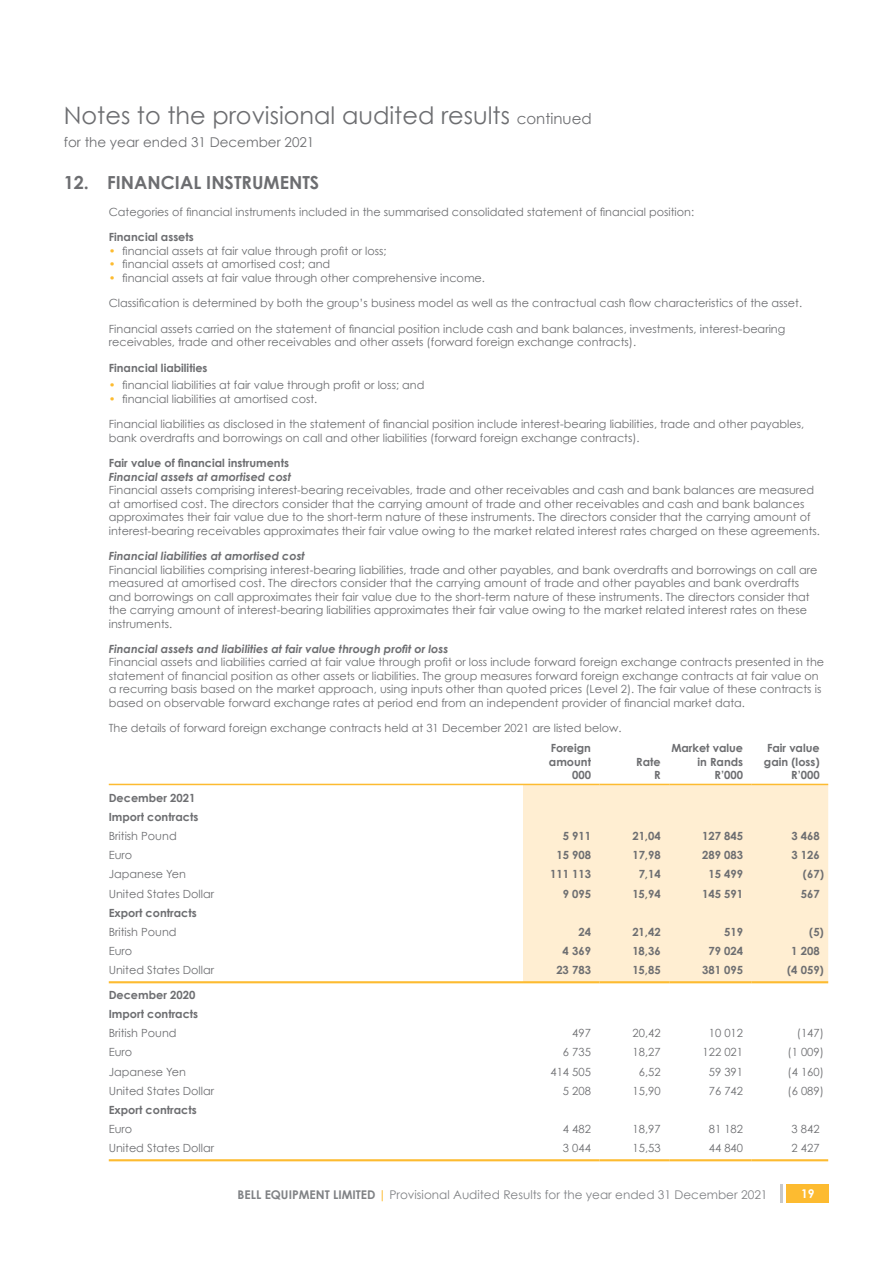
<style>
.page{position:relative;width:893px;height:1263px;background:#fff}
.page>*{position:absolute;margin:0;border:0;box-sizing:border-box;transform-origin:0 0}
.t1{font:24px "Century Gothic";color:#6d6e71}
.t2{font:700 18px "Century Gothic";color:#6d6e71}
.t3{font:13.5px "Century Gothic";color:#6d6e71}
.t4{font:12px "Century Gothic";color:#808285}
.t5{font:700 12px "Century Gothic";color:#fff}
.t6{font:11.25px/13.5px "Century Gothic";color:#6d6e71}
.t7{font:700 11.25px/13.5px "Century Gothic";color:#6d6e71;text-align:right}
.t8{font:italic 700 11.25px "Century Gothic";color:#6d6e71}
.s1{font-size:15px}
.s2{color:#fdbb30}
.s3{font-weight:700}
.s4{font-weight:700;color:#fdbb30}
</style>
<div class="page">
<svg style="left:780px;top:1184px;width:2px;height:19px"></svg>
<div style="left:787px;top:1184px;width:42px;height:19px;background:#fdbb30"></div>
<div style="left:523px;top:785px;width:305px;height:196px;background:#ffeed2"></div>
<svg style="left:523px;top:983px;width:305px;height:1px"></svg>
<hr style="left:109px;top:784px;width:414px;height:1px;background:#fdbb30">
<hr style="left:523px;top:784px;width:77px;height:1px;background:#fdbb30">
<hr style="left:600px;top:784px;width:69px;height:1px;background:#fdbb30">
<hr style="left:669px;top:784px;width:83px;height:1px;background:#fdbb30">
<hr style="left:752px;top:784px;width:76px;height:1px;background:#fdbb30">
<hr style="left:109px;top:981px;width:414px;height:2px;background:#fdbb30">
<hr style="left:523px;top:981px;width:77px;height:2px;background:#fdbb30">
<hr style="left:600px;top:981px;width:69px;height:2px;background:#fdbb30">
<hr style="left:669px;top:981px;width:83px;height:2px;background:#fdbb30">
<hr style="left:752px;top:981px;width:76px;height:2px;background:#fdbb30">
<hr style="left:109px;top:1159px;width:414px;height:2px;background:#fdbb30">
<hr style="left:523px;top:1159px;width:77px;height:2px;background:#fdbb30">
<hr style="left:600px;top:1159px;width:69px;height:2px;background:#fdbb30">
<hr style="left:669px;top:1159px;width:83px;height:2px;background:#fdbb30">
<hr style="left:752px;top:1159px;width:76px;height:2px;background:#fdbb30">
<h1 class="t1" style="left:64px;top:101px;width:529px">Notes to the provisional audited results <span class="s1">continued</span></h1>
<p class="t3" style="left:64px;top:134px;width:252px">for the year ended 31 December 2021</p>
<h2 class="t2" style="left:64px;top:171px;width:257px">12. FINANCIAL INSTRUMENTS</h2>
<p class="t6" style="left:109px;top:205px;width:587px">Categories of financial instruments included in the summarised consolidated statement of financial position:</p>
<p class="t7" style="left:109px;top:230px;width:87px">Financial assets</p>
<p class="t6" style="left:109px;top:244px;width:279px"><span class="s2">•</span> financial assets at fair value through profit or loss;</p>
<p class="t6" style="left:109px;top:257px;width:223px"><span class="s2">•</span> financial assets at amortised cost; and</p>
<p class="t6" style="left:109px;top:271px;width:378px"><span class="s2">•</span> financial assets at fair value through other comprehensive income.</p>
<p class="t6" style="left:109px;top:296px;width:695px">Classification is determined by both the group’s business model as well as the contractual cash flow characteristics of the asset.</p>
<p class="t6" style="left:109px;top:322px;width:678px">Financial assets carried on the statement of financial position include cash and bank balances, investments, interest-bearing receivables, trade and other receivables and other assets (forward foreign exchange contracts).</p>
<p class="t7" style="left:109px;top:360px;width:100px">Financial liabilities</p>
<p class="t6" style="left:109px;top:378px;width:317px"><span class="s2">•</span> financial liabilities at fair value through profit or loss; and</p>
<p class="t6" style="left:109px;top:392px;width:210px"><span class="s2">•</span> financial liabilities at amortised cost.</p>
<p class="t6" style="left:109px;top:417px;width:697px">Financial liabilities as disclosed in the statement of financial position include interest-bearing liabilities, trade and other payables, bank overdrafts and borrowings on call and other liabilities (forward foreign exchange contracts).</p>
<p class="t7" style="left:109px;top:456px;width:182px">Fair value of financial instruments</p>
<p class="t8" style="left:109px;top:469px;width:184px">Financial assets at amortised cost</p>
<p class="t6" style="left:109px;top:483px;width:713px">Financial assets comprising interest-bearing receivables, trade and other receivables and cash and bank balances are measured at amortised cost. The directors consider that the carrying amount of trade and other receivables and cash and bank balances approximates their fair value due to the short-term nature of these instruments. The directors consider that the carrying amount of interest-bearing receivables approximates their fair value owing to the market related interest rates charged on these agreements.</p>
<p class="t8" style="left:109px;top:549px;width:198px">Financial liabilities at amortised cost</p>
<p class="t6" style="left:109px;top:562px;width:710px">Financial liabilities comprising interest-bearing liabilities, trade and other payables, and bank overdrafts and borrowings on call are measured at amortised cost. The directors consider that the carrying amount of trade and other payables and bank overdrafts and borrowings on call approximates their fair value due to the short-term nature of these instruments. The directors consider that the carrying amount of interest-bearing liabilities approximates their fair value owing to the market related interest rates on these instruments.</p>
<p class="t8" style="left:109px;top:642px;width:341px">Financial assets and liabilities at fair value through profit or loss</p>
<p class="t6" style="left:109px;top:655px;width:717px">Financial assets and liabilities carried at fair value through profit or loss include forward foreign exchange contracts presented in the statement of financial position as other assets or liabilities. The group measures forward foreign exchange contracts at fair value on a recurring basis based on the market approach, using inputs other than quoted prices (Level 2). The fair value of these contracts is based on observable forward exchange rates at period end from an independent provider of financial market data.</p>
<p class="t6" style="left:109px;top:721px;width:514px">The details of forward foreign exchange contracts held at 31 December 2021 are listed below.</p>
<p class="t7" style="left:549px;top:741px;width:44px">Foreign amount<br>000</p>
<p class="t7" style="left:671px;top:741px;width:73px">Market value in Rands<br>R’000</p>
<p class="t7" style="left:764px;top:741px;width:57px">Fair value gain (loss)<br>R’000</p>
<p class="t7" style="left:636px;top:754px;width:26px">Rate<br>R</p>
<p class="t7" style="left:109px;top:788px;width:91px;line-height:19px;text-align:left">December 2021<br>Import contracts</p>
<p class="t6" style="left:109px;top:829px;width:69px">British Pound</p>
<p class="t7" style="left:563px;top:829px;width:30px">5 911</p>
<p class="t7" style="left:632px;top:829px;width:30px">21,04</p>
<p class="t7" style="left:702px;top:829px;width:42px">127 845</p>
<p class="t7" style="left:791px;top:829px;width:30px">3 468</p>
<p class="t6" style="left:109px;top:848px;width:25px">Euro</p>
<p class="t7" style="left:556px;top:848px;width:36px">15 908</p>
<p class="t7" style="left:632px;top:848px;width:30px">17,98</p>
<p class="t7" style="left:702px;top:848px;width:42px">289 083</p>
<p class="t7" style="left:791px;top:848px;width:30px">3 126</p>
<p class="t6" style="left:109px;top:867px;width:79px">Japanese Yen</p>
<p class="t7" style="left:550px;top:867px;width:42px">111 113</p>
<p class="t7" style="left:639px;top:867px;width:24px">7,14</p>
<p class="t7" style="left:708px;top:867px;width:36px">15 499</p>
<p class="t7" style="left:803px;top:867px;width:23px">(67)</p>
<p class="t6" style="left:109px;top:886px;width:107px">United States Dollar</p>
<p class="t7" style="left:563px;top:886px;width:30px">9 095</p>
<p class="t7" style="left:632px;top:886px;width:30px">15,94</p>
<p class="t7" style="left:702px;top:886px;width:42px">145 591</p>
<p class="t7" style="left:801px;top:886px;width:20px">567</p>
<p class="t7" style="left:109px;top:905px;width:89px">Export contracts</p>
<p class="t6" style="left:109px;top:925px;width:69px">British Pound</p>
<p class="t7" style="left:578px;top:924px;width:14px">24</p>
<p class="t7" style="left:632px;top:924px;width:30px">21,42</p>
<p class="t7" style="left:724px;top:924px;width:20px">519</p>
<p class="t7" style="left:809px;top:924px;width:16px">(5)</p>
<p class="t6" style="left:109px;top:944px;width:25px">Euro</p>
<p class="t7" style="left:563px;top:944px;width:30px">4 369</p>
<p class="t7" style="left:632px;top:944px;width:30px">18,36</p>
<p class="t7" style="left:708px;top:944px;width:36px">79 024</p>
<p class="t7" style="left:791px;top:944px;width:30px">1 208</p>
<p class="t6" style="left:109px;top:963px;width:107px">United States Dollar</p>
<p class="t7" style="left:556px;top:963px;width:36px">23 783</p>
<p class="t7" style="left:632px;top:963px;width:30px">15,85</p>
<p class="t7" style="left:702px;top:963px;width:42px">381 095</p>
<p class="t7" style="left:787px;top:963px;width:38px">(4 059)</p>
<p class="t7" style="left:109px;top:985px;width:91px;line-height:19px;text-align:left">December 2020<br>Import contracts</p>
<p class="t6" style="left:109px;top:1026px;width:69px">British Pound</p>
<p class="t6" style="left:572px;top:1026px;width:20px">497</p>
<p class="t6" style="left:633px;top:1026px;width:30px">20,42</p>
<p class="t6" style="left:709px;top:1026px;width:36px">10 012</p>
<p class="t6" style="left:797px;top:1026px;width:28px">(147)</p>
<p class="t6" style="left:109px;top:1045px;width:25px">Euro</p>
<p class="t6" style="left:563px;top:1045px;width:30px">6 735</p>
<p class="t6" style="left:633px;top:1045px;width:30px">18,27</p>
<p class="t6" style="left:703px;top:1045px;width:42px">122 021</p>
<p class="t6" style="left:788px;top:1045px;width:38px">(1 009)</p>
<p class="t6" style="left:109px;top:1064px;width:79px">Japanese Yen</p>
<p class="t6" style="left:550px;top:1064px;width:42px">414 505</p>
<p class="t6" style="left:639px;top:1064px;width:23px">6,52</p>
<p class="t6" style="left:709px;top:1064px;width:36px">59 391</p>
<p class="t6" style="left:787px;top:1064px;width:38px">(4 160)</p>
<p class="t6" style="left:109px;top:1083px;width:107px">United States Dollar</p>
<p class="t6" style="left:563px;top:1083px;width:30px">5 208</p>
<p class="t6" style="left:633px;top:1083px;width:30px">15,90</p>
<p class="t6" style="left:709px;top:1083px;width:36px">76 742</p>
<p class="t6" style="left:787px;top:1083px;width:38px">(6 089)</p>
<p class="t7" style="left:109px;top:1102px;width:89px">Export contracts</p>
<p class="t6" style="left:109px;top:1122px;width:25px">Euro</p>
<p class="t6" style="left:563px;top:1122px;width:30px">4 482</p>
<p class="t6" style="left:633px;top:1122px;width:30px">18,97</p>
<p class="t6" style="left:709px;top:1122px;width:36px">81 182</p>
<p class="t6" style="left:792px;top:1122px;width:30px">3 842</p>
<p class="t6" style="left:109px;top:1141px;width:107px">United States Dollar</p>
<p class="t6" style="left:563px;top:1141px;width:30px">3 044</p>
<p class="t6" style="left:633px;top:1141px;width:30px">15,53</p>
<p class="t6" style="left:709px;top:1141px;width:36px">44 840</p>
<p class="t6" style="left:792px;top:1141px;width:30px">2 427</p>
<p class="t4" style="left:238px;top:1187px;width:532px"><span class="s3">BELL EQUIPMENT LIMITED</span> <span class="s4">|</span> Provisional Audited Results for the year ended 31 December 2021</p>
<p class="t5" style="left:801px;top:1186px;width:15px">19</p>
</div>
